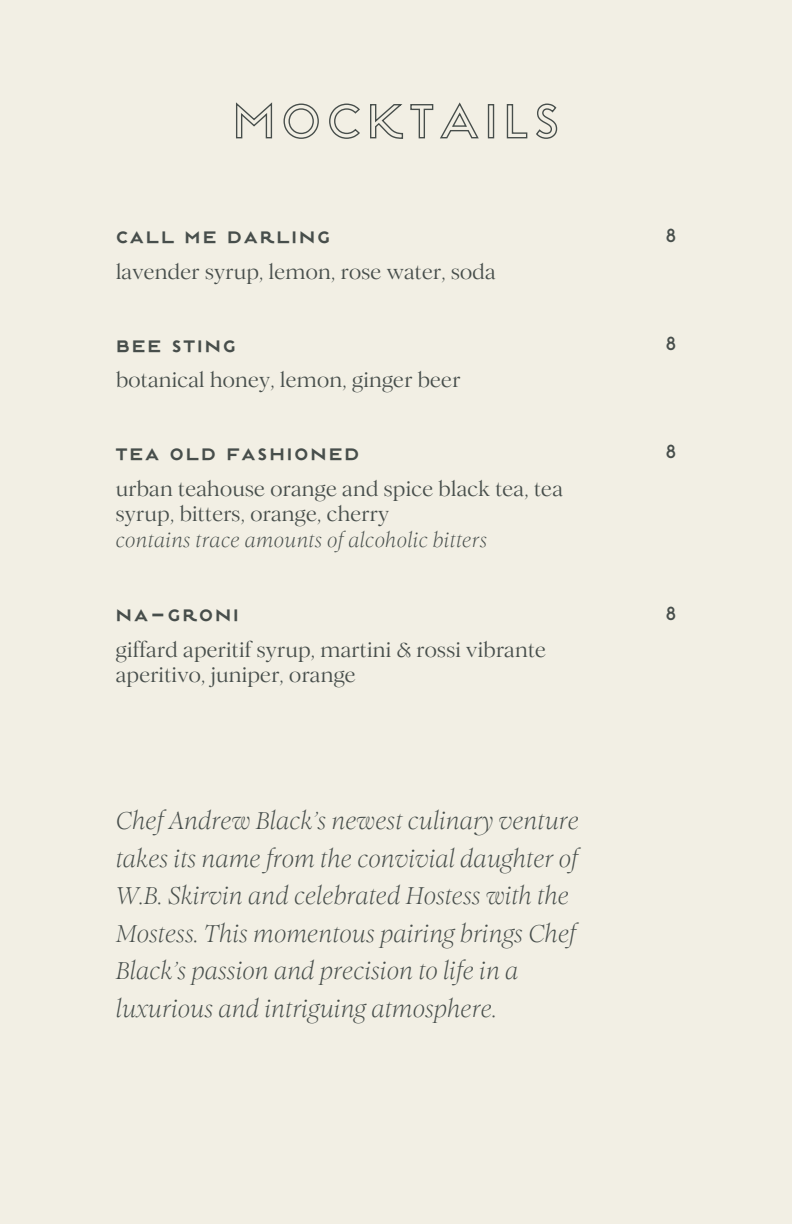
<style>
.page{position:relative;width:792px;height:1224px;background:#f2efe4}
.page>*{position:absolute;margin:0;border:0;box-sizing:border-box;transform-origin:0 0}
.t1{font:500 29.4px "Estilo Pro";letter-spacing:.07em;color:#474e4b}
.t2{font:italic 24px/37.6px "Romie";color:#474e4b}
.t3{font:500 20px/25.6px "Romie";letter-spacing:.015em;color:#474e4b}
.t4{font:italic 20px "Romie";letter-spacing:.015em;color:#474e4b}
.t5{font:500 20px "Estilo Pro";color:#474e4b}
</style>
<div class="page">
<svg style="left:236px;top:102px;width:322px;height:37px"></svg>
<p class="t1" style="left:116px;top:225px;width:215px">call me darling</p>
<p class="t3" style="left:116px;top:259px;width:381px">lavender syrup, lemon, rose water, soda</p>
<h3 class="t1" style="left:116px;top:334px;width:121px">bee sting</h3>
<h3 class="t3" style="left:116px;top:368px;width:346px">botanical honey, lemon, ginger beer</h3>
<p class="t1" style="left:116px;top:442px;width:245px">tea old fashioned</p>
<p class="t3" style="left:116px;top:476px;width:449px">urban teahouse orange and spice black tea, tea syrup, bitters, orange, cherry</p>
<p class="t4" style="left:116px;top:531px;width:373px">contains trace amounts of alcoholic bitters</p>
<p class="t1" style="left:116px;top:603px;width:125px">na-groni</p>
<p class="t3" style="left:116px;top:637px;width:432px">giffard aperitif syrup, martini &amp; rossi vibrante aperitivo, juniper, orange</p>
<p class="t2" style="left:116px;top:804px;width:465px">Chef Andrew Black’s newest culinary venture takes its name from the convivial daughter of W.B. Skirvin and celebrated Hostess with the Mostess. This momentous pairing brings Chef Black’s passion and precision to life in a luxurious and intriguing atmosphere.</p>
<h3 class="t5" style="left:666px;top:227px;width:12px">8</h3>
<h3 class="t5" style="left:666px;top:335px;width:12px">8</h3>
<p class="t5" style="left:666px;top:443px;width:12px">8</p>
<h1 class="t5" style="left:666px;top:605px;width:12px">8</h1>
</div>
